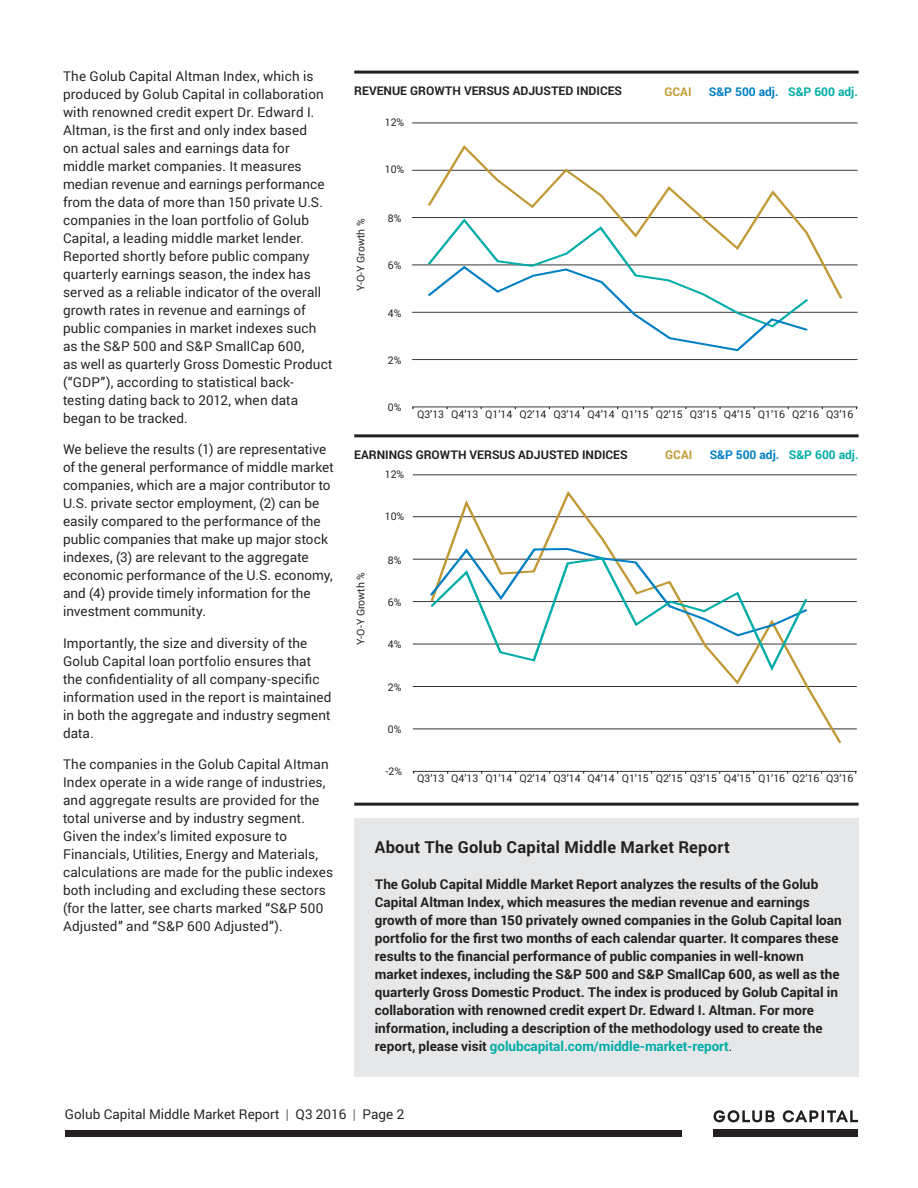
<style>
.page{position:relative;width:918px;height:1188px;background:#fff}
.page>*{position:absolute;margin:0;border:0;box-sizing:border-box;transform-origin:0 0}
.t1{font:700 16.5px "Roboto";letter-spacing:.015em;color:#231f20}
.t2{font:13.5px/18px "Roboto";letter-spacing:.01em;color:#231f20}
.text{font:700 13.5px/18px "Roboto";color:#231f20}
.t3{font:700 12px "Roboto";color:#231f20}
.t4{font:700 12px "Roboto";color:#007fc5}
.t5{font:700 12px "Roboto";color:#00ada6}
.t6{font:700 12px "Roboto";color:#c29b36}
.t7{font:10.5px "Roboto";color:#231f20}
.s1{color:#00ada6}
.s2{font-weight:400}
.s3{font-weight:300}
</style>
<div class="page">
<div style="left:714px;top:1129px;width:144px;height:8px;background:#231f20"></div>
<svg style="left:714px;top:1110px;width:61px;height:12px"></svg>
<svg style="left:783px;top:1110px;width:75px;height:12px"></svg>
<div style="left:65px;top:1130px;width:616px;height:7px;background:#231f20"></div>
<hr style="left:413px;top:771px;width:444px;height:1px;background:#231f20">
<hr style="left:413px;top:729px;width:444px;height:1px;background:#231f20">
<hr style="left:413px;top:686px;width:444px;height:1px;background:#231f20">
<hr style="left:413px;top:644px;width:444px;height:1px;background:#231f20">
<hr style="left:413px;top:601px;width:444px;height:1px;background:#231f20">
<hr style="left:413px;top:559px;width:444px;height:1px;background:#231f20">
<hr style="left:413px;top:516px;width:444px;height:1px;background:#231f20">
<hr style="left:413px;top:475px;width:444px;height:1px;background:#231f20">
<svg style="left:429px;top:491px;width:414px;height:252px"></svg>
<svg style="left:428px;top:547px;width:381px;height:56px"></svg>
<svg style="left:429px;top:556px;width:380px;height:118px"></svg>
<hr style="left:412px;top:407px;width:446px;height:1px;background:#231f20">
<hr style="left:412px;top:359px;width:446px;height:1px;background:#231f20">
<hr style="left:412px;top:312px;width:446px;height:1px;background:#231f20">
<hr style="left:412px;top:265px;width:446px;height:1px;background:#231f20">
<hr style="left:412px;top:217px;width:446px;height:1px;background:#231f20">
<hr style="left:412px;top:170px;width:446px;height:1px;background:#231f20">
<hr style="left:412px;top:123px;width:446px;height:1px;background:#231f20">
<svg style="left:426px;top:145px;width:418px;height:154px"></svg>
<svg style="left:426px;top:217px;width:384px;height:135px"></svg>
<div style="left:354px;top:818px;width:505px;height:259px;background:#e6e7e9"></div>
<hr style="left:354px;top:71px;width:505px;height:3px;background:#231f20">
<hr style="left:354px;top:434px;width:505px;height:3px;background:#231f20">
<hr style="left:354px;top:803px;width:505px;height:3px;background:#231f20">
<p class="t2" style="left:63px;top:66px;width:271px">The Golub Capital Altman Index, which is produced by Golub Capital in collaboration with renowned credit expert Dr. Edward I.<br>Altman, is the first and only index based<br>on actual sales and earnings data for middle market companies. It measures median revenue and earnings performance from the data of more than 150 private U.S. companies in the loan portfolio of Golub Capital, a leading middle market lender.<br>Reported shortly before public company quarterly earnings season, the index has served as a reliable indicator of the overall growth rates in revenue and earnings of public companies in market indexes such as the S&amp;P 500 and S&amp;P SmallCap 600,<br>as well as quarterly Gross Domestic Product (“GDP”), according to statistical back&shy;testing dating back to 2012, when data began to be tracked.</p>
<p class="t2" style="left:63px;top:440px;width:272px">We believe the results (1) are representative of the general performance of middle market companies, which are a major contributor to U.S. private sector employment, (2) can be easily compared to the performance of the public companies that make up major stock indexes, (3) are relevant to the aggregate economic performance of the U.S. economy, and (4) provide timely information for the investment community.</p>
<p class="t2" style="left:63px;top:633px;width:270px">Importantly, the size and diversity of the Golub Capital loan portfolio ensures that the confidentiality of all company-specific information used in the report is maintained in both the aggregate and industry segment data.</p>
<p class="t2" style="left:63px;top:755px;width:267px">The companies in the Golub Capital AItman Index operate in a wide range of industries, and aggregate results are provided for the total universe and by industry segment.</p>
<p class="t2" style="left:63px;top:827px;width:272px">Given the index’s limited exposure to Financials, Utilities, Energy and Materials, calculations are made for the public indexes both including and excluding these sectors (for the latter, see charts marked “S&amp;P 500<br>Adjusted” and “S&amp;P 600 Adjusted”).</p>
<p class="t1" style="left:375px;top:836px;width:356px">About The Golub Capital Middle Market Report</p>
<p class="t3" style="left:354px;top:83px;width:269px">REVENUE GROWTH VERSUS ADJUSTED INDICES</p>
<p class="t6" style="left:665px;top:83px;width:28px">GCAI</p>
<p class="t4" style="left:709px;top:83px;width:71px">S&amp;P 500 adj.</p>
<p class="t5" style="left:788px;top:83px;width:71px">S&amp;P 600 adj.</p>
<p class="t7" style="left:385px;top:115px;width:21px">12%</p>
<p class="t7" style="left:385px;top:162px;width:21px">10%</p>
<p class="t7" style="left:388px;top:211px;width:15px">8%</p>
<p class="t7" style="left:353px;top:291px;width:74px;rotate:-90deg">Y-O-Y Growth %</p>
<p class="t7" style="left:388px;top:258px;width:15px">6%</p>
<p class="t7" style="left:388px;top:306px;width:15px">4%</p>
<p class="t7" style="left:388px;top:353px;width:15px">2%</p>
<p class="t7" style="left:388px;top:400px;width:15px">0%</p>
<p class="t7" style="left:417px;top:407px;width:29px">Q3’13</p>
<p class="t7" style="left:451px;top:407px;width:29px">Q4’13</p>
<p class="t7" style="left:485px;top:407px;width:29px">Q1’14</p>
<p class="t7" style="left:519px;top:407px;width:29px">Q2’14</p>
<p class="t7" style="left:553px;top:407px;width:29px">Q3’14</p>
<p class="t7" style="left:588px;top:407px;width:29px">Q4’14</p>
<p class="t7" style="left:622px;top:407px;width:29px">Q1’15</p>
<p class="t7" style="left:656px;top:407px;width:29px">Q2’15</p>
<p class="t7" style="left:690px;top:407px;width:29px">Q3’15</p>
<p class="t7" style="left:724px;top:407px;width:29px">Q4’15</p>
<p class="t7" style="left:758px;top:407px;width:29px">Q1’16</p>
<p class="t7" style="left:792px;top:407px;width:29px">Q2’16</p>
<p class="t7" style="left:826px;top:407px;width:29px">Q3’16</p>
<p class="t6" style="left:665px;top:446px;width:28px">GCAI</p>
<p class="t4" style="left:710px;top:446px;width:71px">S&amp;P 500 adj.</p>
<p class="t5" style="left:789px;top:446px;width:71px">S&amp;P 600 adj.</p>
<p class="t3" style="left:354px;top:446px;width:275px">EARNINGS GROWTH VERSUS ADJUSTED INDICES</p>
<p class="t7" style="left:385px;top:467px;width:21px">12%</p>
<p class="t7" style="left:385px;top:509px;width:21px">10%</p>
<p class="t7" style="left:388px;top:553px;width:15px">8%</p>
<p class="t7" style="left:353px;top:645px;width:74px;rotate:-90deg">Y-O-Y Growth %</p>
<p class="t7" style="left:388px;top:595px;width:15px">6%</p>
<p class="t7" style="left:388px;top:637px;width:15px">4%</p>
<p class="t7" style="left:388px;top:680px;width:15px">2%</p>
<p class="t7" style="left:388px;top:722px;width:15px">0%</p>
<p class="t7" style="left:386px;top:764px;width:18px">-2%</p>
<p class="t7" style="left:417px;top:771px;width:29px">Q3’13</p>
<p class="t7" style="left:451px;top:771px;width:29px">Q4’13</p>
<p class="t7" style="left:485px;top:771px;width:29px">Q1’14</p>
<p class="t7" style="left:519px;top:771px;width:29px">Q2’14</p>
<p class="t7" style="left:554px;top:771px;width:29px">Q3’14</p>
<p class="t7" style="left:588px;top:771px;width:29px">Q4’14</p>
<p class="t7" style="left:622px;top:771px;width:29px">Q1’15</p>
<p class="t7" style="left:656px;top:771px;width:29px">Q2’15</p>
<p class="t7" style="left:690px;top:771px;width:29px">Q3’15</p>
<p class="t7" style="left:724px;top:771px;width:29px">Q4’15</p>
<p class="t7" style="left:758px;top:771px;width:29px">Q1’16</p>
<p class="t7" style="left:792px;top:771px;width:29px">Q2’16</p>
<p class="t7" style="left:826px;top:771px;width:29px">Q3’16</p>
<p class="text" style="left:375px;top:875px;width:469px">The Golub Capital Middle Market Report analyzes the results of the Golub Capital Altman Index, which measures the median revenue and earnings growth of more than 150 privately owned companies in the Golub Capital loan portfolio for the first two months of each calendar quarter. It compares these results to the financial performance of public companies in well-known market indexes, including the S&amp;P 500 and S&amp;P SmallCap 600, as well as the quarterly Gross Domestic Product. The index is produced by Golub Capital in collaboration with renowned credit expert Dr. Edward I. Altman. For more information, including a description of the methodology used to create the report, please visit <span class="s1">golubcapital.com/middle-market-report</span><span class="s2">.</span></p>
<p class="t2" style="left:65px;top:1105px;width:341px">Golub Capital Middle Market Report <span class="s3">|</span> Q3 2016 <span class="s3">|</span> Page 2</p>
</div>
